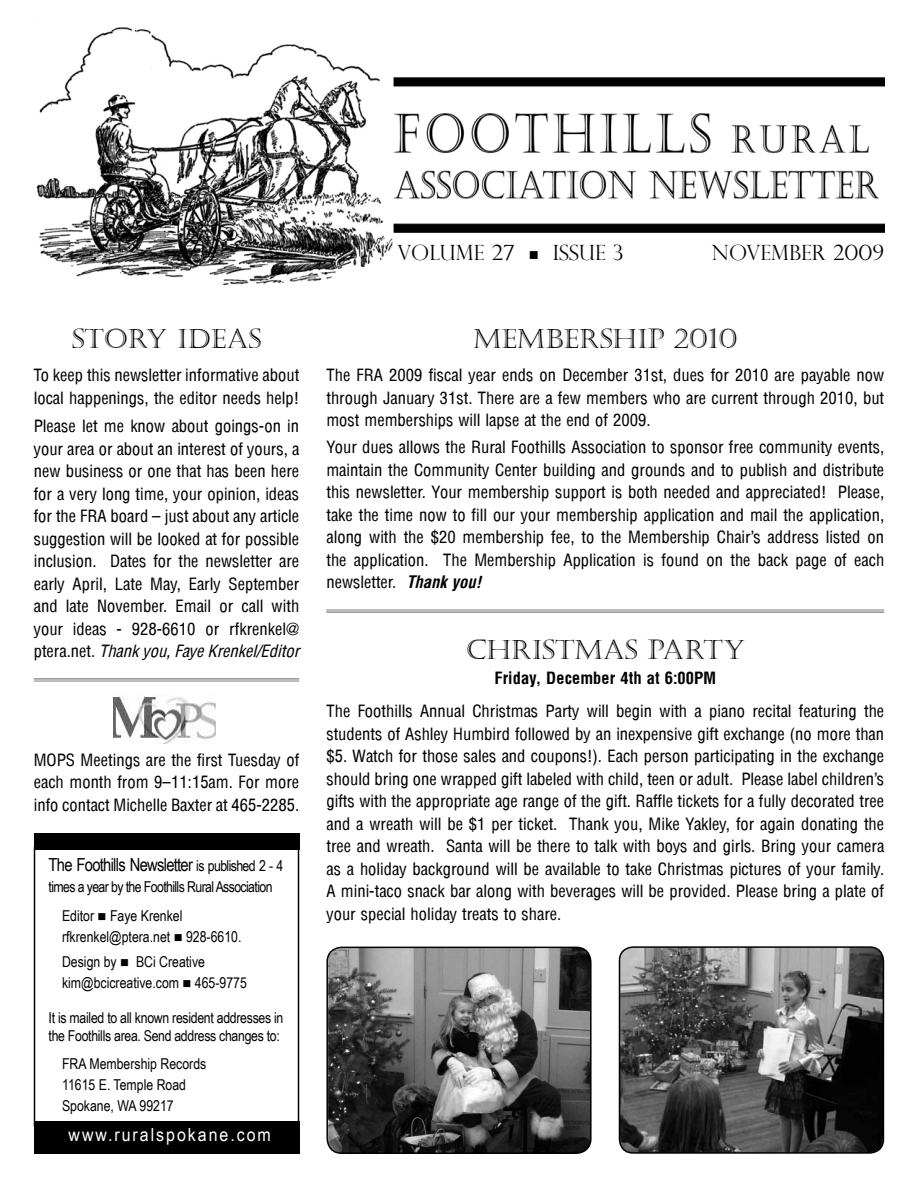
<style>
.page{position:relative;width:918px;height:1188px;background:#fff}
.page>*{position:absolute;margin:0;border:0;box-sizing:border-box;transform-origin:0 0}
.t1{font:27px "Castellar";color:#000}
.t2{font:300 21px "Perpetua Titling";color:#000}
.t3{font:18.15px "Arial Narrow";letter-spacing:.1em;color:#fff;scale:1.08 1}
.t4{font:18px "Arial Narrow";letter-spacing:-.04em;color:#000}
.t5{font:16.5px/22.5px "Arena Condensed";color:#000;text-align:justify}
.t6{font:italic condensed 16.5px "Arena";color:#000}
.t7{font:700 condensed 16.5px "Arena";color:#000}
.t8{font:15px/21px "Arial Narrow";color:#000}
.t9{font:15px/18px "Arial Narrow";letter-spacing:-.02em;color:#000}
.t10{font:15px/28.5px "Arial Narrow";letter-spacing:-.04em;color:#000}
.s1{font-family:"Arena Condensed";font-style:normal;font-stretch:normal}
.s2{font-size:15px}
.s3{font-family:"Arena";font-weight:700;font-style:italic;font-stretch:condensed}
</style>
<div class="page">
<img style="left:36px;top:27px;width:848px;height:257px">
<div style="left:35px;top:833px;width:265px;height:16px;background:#000"></div>
<hr style="left:298px;top:847px;width:1px;height:277px;background:#000">
<hr style="left:34px;top:847px;width:1px;height:280px;background:#000">
<div style="left:34px;top:1122px;width:265px;height:32px;background:#000"></div>
<hr style="left:326px;top:610px;width:558px;height:1px;background:#95979a">
<hr style="left:326px;top:611px;width:558px;height:1px;background:#95979a">
<hr style="left:326px;top:612px;width:558px;height:1px;background:#95979a">
<img style="left:113px;top:696px;width:103px;height:48px">
<hr style="left:34px;top:678px;width:265px;height:1px;background:#95979a">
<hr style="left:34px;top:679px;width:265px;height:1px;background:#95979a">
<hr style="left:34px;top:681px;width:265px;height:1px;background:#95979a">
<img style="left:620px;top:948px;width:263px;height:204px">
<div style="left:619px;top:946px;width:265px;height:208px;border:2px solid #000;border-radius:14px"></div>
<img style="left:329px;top:947px;width:260px;height:204px">
<div style="left:326px;top:947px;width:266px;height:207px;border:2px solid #000;border-radius:14px"></div>
<p class="t2" style="left:397px;top:239px;width:228px">VOLUME 27 ■ ISSUE 3</p>
<p class="t2" style="left:712px;top:239px;width:174px">NOVEMBER 2009</p>
<h1 class="t1" style="left:72px;top:323px;width:191px">STORY IDEAS</h1>
<p class="t5" style="left:34px;top:364px;width:267px">To keep this newsletter informative about local happenings, the editor needs help!</p>
<p class="t5" style="left:34px;top:415px;width:267px">Please let me know about goings-on in your area or about an interest of yours, a new business or one that has been here for a very long time, your opinion, ideas for the FRA board – just about any article suggestion will be looked at for possible inclusion. Dates for the newsletter are early April, Late May, Early September and late November. Email or call with your ideas - 928-6610 or rfkrenkel@</p>
<p class="t6" style="left:34px;top:642px;width:267px"><span class="s1">ptera.net.</span> Thank you, Faye Krenkel/Editor</p>
<p class="t5" style="left:34px;top:749px;width:267px">MOPS Meetings are the first Tuesday of each month from 9–11:15am. For more info contact Michelle Baxter at 465-2285.</p>
<p class="t4" style="left:49px;top:852px;width:236px">The Foothills Newsletter <span class="s2">is published 2 - 4</span></p>
<p class="t10" style="left:62px;top:872px;width:212px;text-indent:-14px">times a year by the Foothills Rural Association<br>Editor ■ Faye Krenkel</p>
<p class="t8" style="left:62px;top:923px;width:181px;line-height:25.5px">rfkrenkel@ptera.net ■ 928-6610.<br>Design by ■ BCi Creative</p>
<p class="t8" style="left:62px;top:972px;width:186px">kim@bcicreative.com ■ 465-9775</p>
<p class="t9" style="left:49px;top:1008px;width:236px">It is mailed to all known resident addresses in the Foothills area. Send address changes to:</p>
<p class="t8" style="left:62px;top:1053px;width:146px">FRA Membership Records<br>11615 E. Temple Road<br>Spokane, WA 99217</p>
<p class="t3" style="left:69px;top:1122px;width:189px">www.ruralspokane.com</p>
<h1 class="t1" style="left:473px;top:323px;width:266px">MEMBERSHIP 2010</h1>
<p class="t5" style="left:326px;top:364px;width:559px">The FRA 2009 fiscal year ends on December 31st, dues for 2010 are payable now through January 31st. There are a few members who are current through 2010, but most memberships will lapse at the end of 2009.</p>
<p class="t5" style="left:326px;top:436px;width:559px">Your dues allows the Rural Foothills Association to sponsor free community events, maintain the Community Center building and grounds and to publish and distribute this newsletter. Your membership support is both needed and appreciated! Please, take the time now to fill our your membership application and mail the application, along with the $20 membership fee, to the Membership Chair’s address listed on the application. The Membership Application is found on the back page of each newsletter. <span class="s3">Thank you!</span></p>
<h1 class="t1" style="left:466px;top:634px;width:281px">CHRISTMAS PARTY</h1>
<p class="t7" style="left:494px;top:668px;width:223px">Friday, December 4th at 6:00PM</p>
<p class="t5" style="left:326px;top:700px;width:559px">The Foothills Annual Christmas Party will begin with a piano recital featuring the students of Ashley Humbird followed by an inexpensive gift exchange (no more than $5. Watch for those sales and coupons!). Each person participating in the exchange should bring one wrapped gift labeled with child, teen or adult. Please label children’s gifts with the appropriate age range of the gift. Raffle tickets for a fully decorated tree and a wreath will be $1 per ticket. Thank you, Mike Yakley, for again donating the tree and wreath. Santa will be there to talk with boys and girls. Bring your camera as a holiday background will be available to take Christmas pictures of your family.<br>A mini-taco snack bar along with beverages will be provided. Please bring a plate of your special holiday treats to share.</p>
</div>
